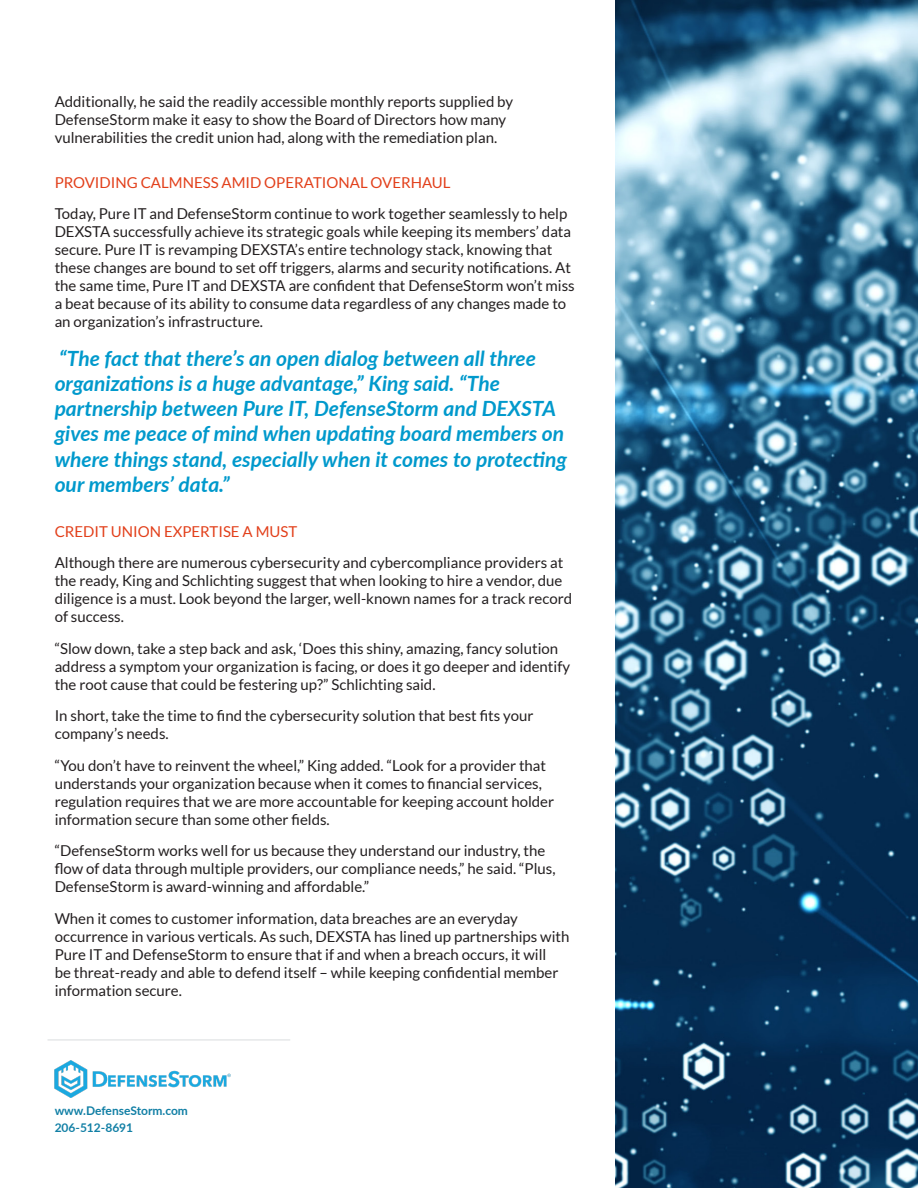
<style>
.page{position:relative;width:918px;height:1188px;background:#fff}
.page>*{position:absolute;margin:0;border:0;box-sizing:border-box;transform-origin:0 0}
.t1{font:italic 700 21px/25.2px "Lato";color:#09c}
.t2{font:15px/18px "Lato";color:#231f20}
.Subhead{font:15px "Lato";color:#e23f1a}
.t3{font:700 12px "Lato";color:#117fa5}
</style>
<div class="page">
<img style="left:615px;top:0;width:303px;height:1188px">
<img style="left:54px;top:1060px;width:177px;height:38px">
<hr style="left:48px;top:1039px;width:242px;height:2px;background:#e6e8e9">
<p class="t2" style="left:55px;top:92px;width:460px">Additionally, he said the readily accessible monthly reports supplied by<br>DefenseStorm make it easy to show the Board of Directors how many vulnerabilities the credit union had, along with the remediation plan.</p>
<p class="Subhead" style="left:55px;top:174px;width:397px">PROVIDING CALMNESS AMID OPERATIONAL OVERHAUL</p>
<p class="t2" style="left:55px;top:205px;width:522px">Today, Pure IT and DefenseStorm continue to work together seamlessly to help DEXSTA successfully achieve its strategic goals while keeping its members’ data secure. Pure IT is revamping DEXSTA’s entire technology stack, knowing that these changes are bound to set off triggers, alarms and security notifications. At the same time, Pure IT and DEXSTA are confident that DefenseStorm won’t miss a beat because of its ability to consume data regardless of any changes made to an organization’s infrastructure.</p>
<p class="t1" style="left:55px;top:345px;width:514px">“The fact that there’s an open dialog between all three organizations is a huge advantage,” King said. “The partnership between Pure IT, DefenseStorm and DEXSTA gives me peace of mind when updating board members on where things stand, especially when it comes to protecting our members’ data.”</p>
<p class="Subhead" style="left:55px;top:523px;width:244px">CREDIT UNION EXPERTISE A MUST</p>
<p class="t2" style="left:55px;top:554px;width:519px">Although there are numerous cybersecurity and cybercompliance providers at the ready, King and Schlichting suggest that when looking to hire a vendor, due diligence is a must. Look beyond the larger, well-known names for a track record of success.</p>
<p class="t2" style="left:55px;top:639px;width:517px">“Slow down, take a step back and ask, ‘Does this shiny, amazing, fancy solution address a symptom your organization is facing, or does it go deeper and identify the root cause that could be festering up?” Schlichting said.</p>
<p class="t2" style="left:55px;top:707px;width:480px">In short, take the time to find the cybersecurity solution that best fits your company’s needs.</p>
<p class="t2" style="left:55px;top:756px;width:501px">“You don’t have to reinvent the wheel,” King added. “Look for a provider that understands your organization because when it comes to financial services, regulation requires that we are more accountable for keeping account holder information secure than some other fields.</p>
<p class="t2" style="left:55px;top:842px;width:502px">“DefenseStorm works well for us because they understand our industry, the flow of data through multiple providers, our compliance needs,” he said. “Plus,<br>DefenseStorm is award-winning and affordable.”</p>
<p class="t2" style="left:55px;top:909px;width:516px">When it comes to customer information, data breaches are an everyday occurrence in various verticals. As such, DEXSTA has lined up partnerships with Pure IT and DefenseStorm to ensure that if and when a breach occurs, it will<br>be threat-ready and able to defend itself – while keeping confidential member information secure.</p>
<p class="t3" style="left:55px;top:1102px;width:135px">www.DefenseStorm.com</p>
<p class="t3" style="left:55px;top:1118px;width:80px">206-512-8691</p>
</div>
